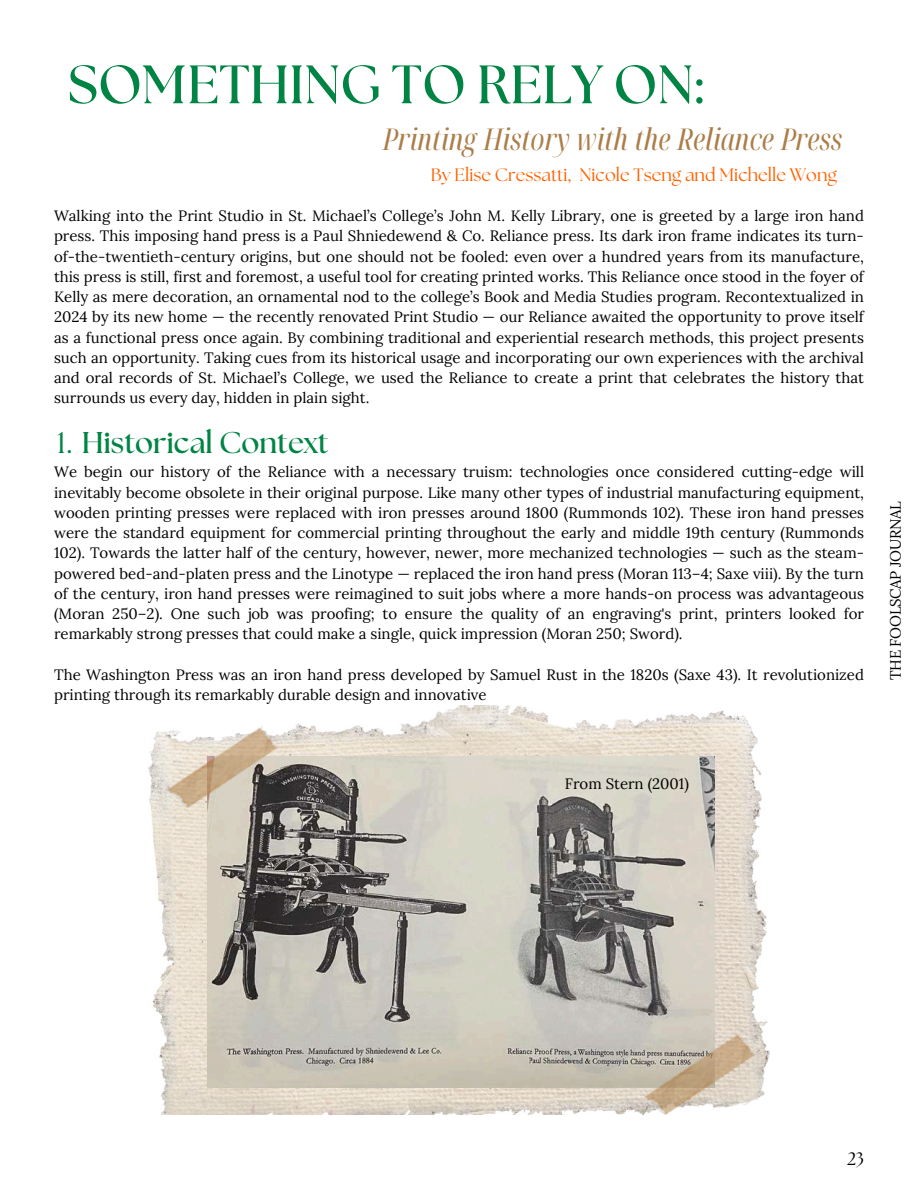
<style>
.page{position:relative;width:918px;height:1188px;background:#fff}
.page>*{position:absolute;margin:0;border:0;box-sizing:border-box;transform-origin:0 0}
.t1{font:700 54px "The Seasons";color:#008444}
.t2{font:italic extra-condensed 30px "Noto Serif Display";color:#ab7e49}
.t3{font:700 30px "The Seasons";color:#008444}
.t4{font:18px "The Seasons";color:#ff6100}
.t5{font:18px "The Seasons";color:#000001}
.t6{font:15px/20.2px "Lora";color:#000;text-align:justify}
.t7{font:15px "Lora";letter-spacing:-.02em;color:#000001}
.s1{font-weight:400}
</style>
<div class="page">
<img style="left:149px;top:705px;width:621px;height:409px">
<img style="left:207px;top:757px;width:508px;height:331px">
<img style="left:641px;top:1012px;width:121px;height:103px">
<img style="left:163px;top:705px;width:121px;height:122px">
<h1 class="t1" style="left:68px;top:60px;width:636px">SOMETHING TO RELY ON:</h1>
<h2 class="t2" style="left:383px;top:118px;width:461px">Printing History with the Reliance Press</h2>
<p class="t4" style="left:431px;top:166px;width:408px">By Elise Cressatti, Nicole Tseng and Michelle Wong</p>
<p class="t6" style="left:54px;top:205px;width:811px">Walking into the Print Studio in St. Michael’s College’s John M. Kelly Library, one is greeted by a large iron hand press. This imposing hand press is a Paul Shniedewend &amp; Co. Reliance press. Its dark iron frame indicates its turn&shy;of-the-twentieth-century origins, but one should not be fooled: even over a hundred years from its manufacture, this press is still, first and foremost, a useful tool for creating printed works. This Reliance once stood in the foyer of Kelly as mere decoration, an ornamental nod to the college’s Book and Media Studies program. Recontextualized in 2024 by its new home — the recently renovated Print Studio — our Reliance awaited the opportunity to prove itself as a functional press once again. By combining traditional and experiential research methods, this project presents such an opportunity. Taking cues from its historical usage and incorporating our own experiences with the archival and oral records of St. Michael’s College, we used the Reliance to create a print that celebrates the history that surrounds us every day, hidden in plain sight.</p>
<h2 class="t3" style="left:57px;top:429px;width:273px"><span class="s1">1.</span> Historical Context</h2>
<p class="t6" style="left:54px;top:462px;width:811px">We begin our history of the Reliance with a necessary truism: technologies once considered cutting-edge will inevitably become obsolete in their original purpose. Like many other types of industrial manufacturing equipment, wooden printing presses were replaced with iron presses around 1800 (Rummonds 102). These iron hand presses were the standard equipment for commercial printing throughout the early and middle 19th century (Rummonds 102). Towards the latter half of the century, however, newer, more mechanized technologies — such as the steam&shy;powered bed-and-platen press and the Linotype — replaced the iron hand press (Moran 113–4; Saxe viii). By the turn of the century, iron hand presses were reimagined to suit jobs where a more hands-on process was advantageous (Moran 250–2). One such job was proofing; to ensure the quality of an engraving's print, printers looked for remarkably strong presses that could make a single, quick impression (Moran 250; Sword).</p>
<p class="t6" style="left:54px;top:664px;width:811px">The Washington Press was an iron hand press developed by Samuel Rust in the 1820s (Saxe 43). It revolutionized printing through its remarkably durable design and innovative</p>
<p class="t7" style="left:886px;top:680px;width:180px;rotate:-90deg">THE FOOLSCAP JOURNAL</p>
<p class="t6" style="left:565px;top:774px;width:126px">From Stern (2001)</p>
<p class="t5" style="left:847px;top:1150px;width:19px">23</p>
</div>
